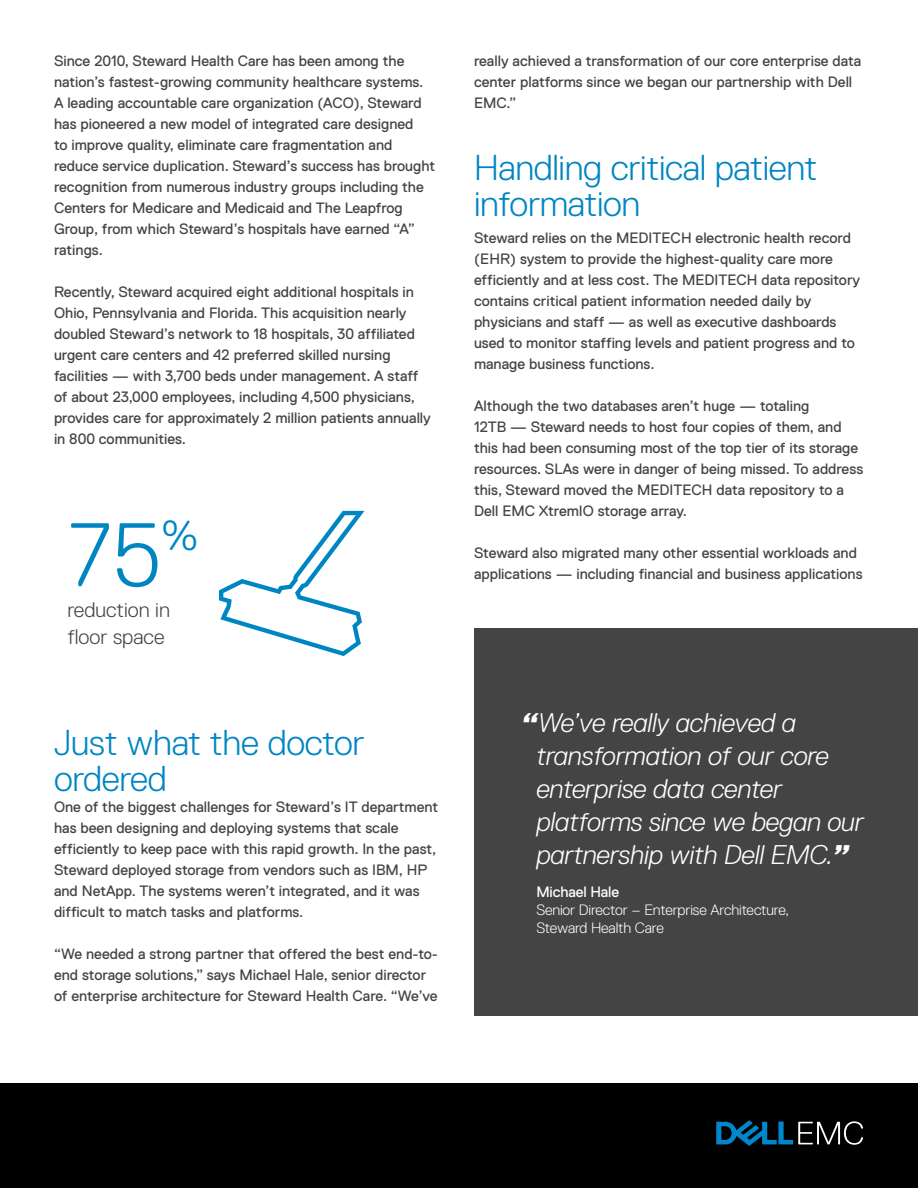
<style>
.page{position:relative;width:918px;height:1188px;background:#fff}
.page>*{position:absolute;margin:0;border:0;box-sizing:border-box;transform-origin:0 0}
.t1{font:300 90px "Dell Replica";color:#0085c3}
.t2{font:300 36px/36px "Dell Replica";letter-spacing:-.01em;color:#0085c3}
.t3{font:italic 300 27px/33px "Dell Replica";letter-spacing:-.01em;color:#fff}
.t4{font:300 21px/27px "Dell Replica";color:#444}
.t5{font:15px/21px "Dell Replica";color:#444}
.t6{font:300 15px/18px "Dell Replica";letter-spacing:-.01em;color:#fff}
.t7{font:15px "Dell Replica";letter-spacing:-.01em;color:#fff}
.s1{font-weight:800}
</style>
<div class="page">
<div style="left:0;top:1083px;width:918px;height:105px;background:#000"></div>
<div style="left:474px;top:628px;width:444px;height:388px;background:#444"></div>
<svg style="left:716px;top:1120px;width:147px;height:26px"></svg>
<svg style="left:219px;top:511px;width:146px;height:145px"></svg>
<p class="t5" style="left:54px;top:50px;width:383px">Since 2010, Steward Health Care has been among the nation’s fastest-growing community healthcare systems.<br>A leading accountable care organization (ACO), Steward has pioneered a new model of integrated care designed<br>to improve quality, eliminate care fragmentation and reduce service duplication. Steward’s success has brought recognition from numerous industry groups including the Centers for Medicare and Medicaid and The Leapfrog Group, from which Steward’s hospitals have earned “A” ratings.</p>
<p class="t5" style="left:54px;top:281px;width:378px">Recently, Steward acquired eight additional hospitals in Ohio, Pennsylvania and Florida. This acquisition nearly doubled Steward’s network to 18 hospitals, 30 affiliated urgent care centers and 42 preferred skilled nursing facilities — with 3,700 beds under management. A staff of about 23,000 employees, including 4,500 physicians, provides care for approximately 2 million patients annually in 800 communities.</p>
<h1 class="t1" style="left:67px;top:505px;width:132px">75<sup>%</sup></h1>
<h3 class="t4" style="left:67px;top:596px;width:104px">reduction in floor space</h3>
<h2 class="t2" style="left:54px;top:724px;width:312px">Just what the doctor ordered</h2>
<p class="t5" style="left:54px;top:796px;width:386px">One of the biggest challenges for Steward’s IT department has been designing and deploying systems that scale efficiently to keep pace with this rapid growth. In the past, Steward deployed storage from vendors such as IBM, HP and NetApp. The systems weren’t integrated, and it was difficult to match tasks and platforms.</p>
<p class="t5" style="left:54px;top:943px;width:386px">“We needed a strong partner that offered the best end-to&shy;end storage solutions,” says Michael Hale, senior director of enterprise architecture for Steward Health Care. “We’ve</p>
<p class="t5" style="left:474px;top:50px;width:389px">really achieved a transformation of our core enterprise data center platforms since we began our partnership with Dell<br>EMC.”</p>
<h2 class="t2" style="left:474px;top:149px;width:345px">Handling critical patient information</h2>
<p class="t5" style="left:474px;top:227px;width:388px">Steward relies on the MEDITECH electronic health record (EHR) system to provide the highest-quality care more efficiently and at less cost. The MEDITECH data repository contains critical patient information needed daily by physicians and staff — as well as executive dashboards used to monitor staffing levels and patient progress and to manage business functions.</p>
<p class="t5" style="left:474px;top:395px;width:391px">Although the two databases aren’t huge — totaling<br>12TB — Steward needs to host four copies of them, and this had been consuming most of the top tier of its storage resources. SLAs were in danger of being missed. To address this, Steward moved the MEDITECH data repository to a Dell EMC XtremIO storage array.</p>
<p class="t5" style="left:474px;top:542px;width:390px">Steward also migrated many other essential workloads and applications — including financial and business applications</p>
<h3 class="t3" style="left:536px;top:706px;width:329px;text-indent:-15px"><span class="s1">“</span>We’ve really achieved a transformation of our core enterprise data center platforms since we began our partnership with Dell EMC.<span class="s1">”</span></h3>
<p class="t7" style="left:536px;top:883px;width:84px">Michael Hale</p>
<p class="t6" style="left:536px;top:901px;width:254px">Senior Director – Enterprise Architecture,<br>Steward Health Care</p>
</div>
